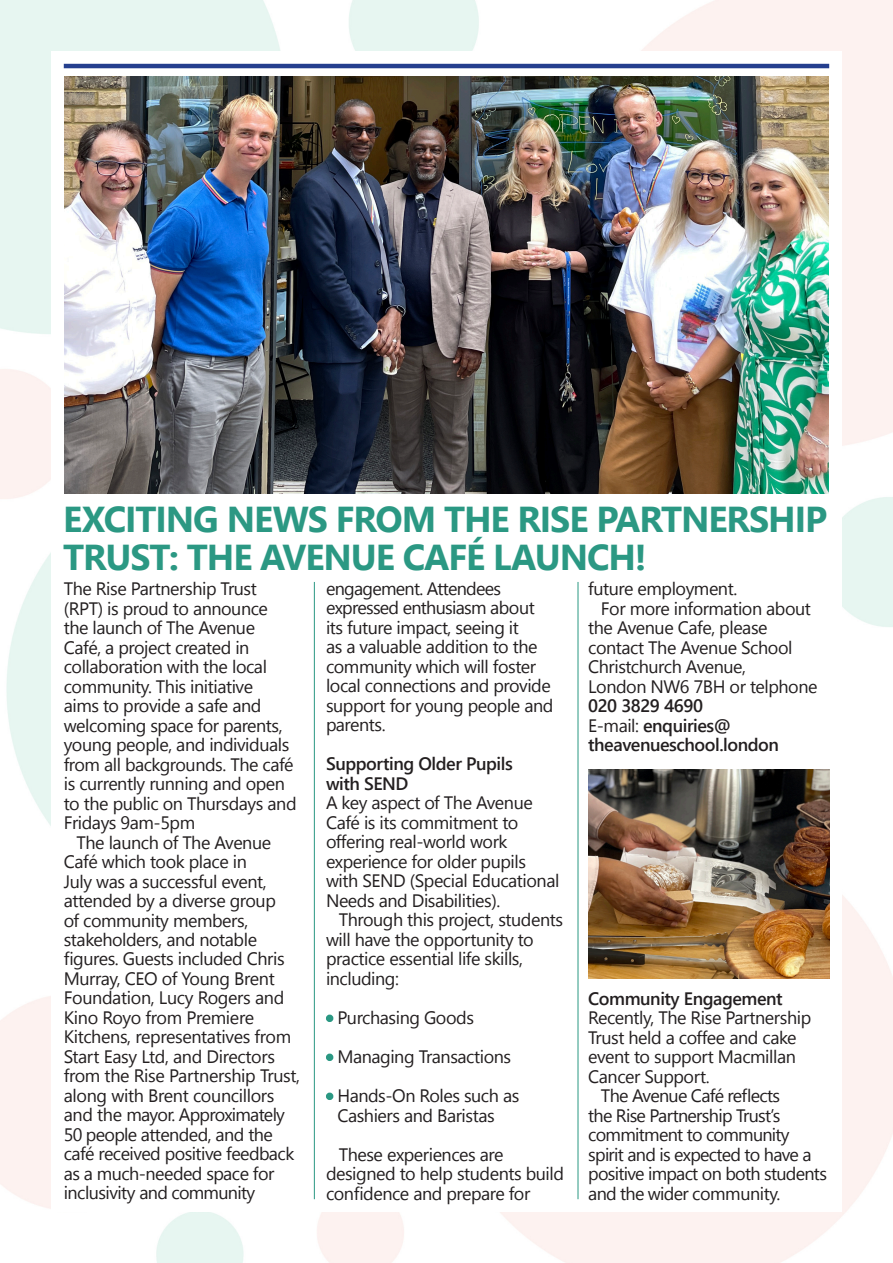
<style>
.page{position:relative;width:893px;height:1263px;background:#fff}
.page>*{position:absolute;margin:0;border:0;box-sizing:border-box;transform-origin:0 0}
.t1{font:700 36px/37.5px "Segoe UI";letter-spacing:-.03em;color:#2b9883}
.Body_text{font:18px/19.5px "Segoe UI";letter-spacing:-.025em;color:#231f20}
.Body_copy_first_para{font:18px/19.5px "Segoe UI";letter-spacing:-.025em;color:#231f20}
.Body_copy_first_para-2{font:600 18px/19.5px "Segoe UI";letter-spacing:-.025em;color:#231f20}
.Body_text-2{font:600 18px/19.5px "Segoe UI";letter-spacing:-.025em;color:#231f20}
.s1{font-weight:600}
.s2{font-weight:400}
.s3{color:#2b9883}
</style>
<div class="page">
<img style="left:65px;top:77px;width:763px;height:416px">
<hr style="left:64px;top:64px;width:765px;height:4px;background:#253f8e">
<hr style="left:314px;top:582px;width:1px;height:617px;background:#2b9883">
<hr style="left:578px;top:582px;width:1px;height:617px;background:#2b9883">
<img style="left:588px;top:770px;width:241px;height:208px">
<p class="t1" style="left:63px;top:500px;width:765px">EXCITING NEWS FROM THE RISE PARTNERSHIP<br>TRUST: THE AVENUE CAFÉ LAUNCH!</p>
<p class="Body_copy_first_para" style="left:64px;top:578px;width:234px">The Rise Partnership Trust (RPT) is proud to announce the launch of The Avenue<br>Café, a project created in collaboration with the local community. This initiative<br>aims to provide a safe and welcoming space for parents, young people, and individuals from all backgrounds. The café is currently running and open to the public on Thursdays and<br>Fridays 9am-5pm</p>
<p class="Body_text" style="left:64px;top:831px;width:238px;text-indent:13px">The launch of The Avenue<br>Café which took place in<br>July was a successful event, attended by a diverse group<br>of community members, stakeholders, and notable figures. Guests included Chris<br>Murray, CEO of Young Brent<br>Foundation, Lucy Rogers and<br>Kino Royo from Premiere<br>Kitchens, representatives from<br>Start Easy Ltd, and Directors from the Rise Partnership Trust, along with Brent councillors and the mayor. Approximately<br>50 people attended, and the café received positive feedback as a much-needed space for inclusivity and community</p>
<p class="Body_text" style="left:588px;top:578px;width:151px">future employment.</p>
<p class="Body_text" style="left:588px;top:598px;width:231px;text-indent:13px">For more information about the Avenue Cafe, please contact The Avenue School<br>Christchurch Avenue,<br>London NW6 7BH or telphone<br><span class="s1">020 3829 4690</span></p>
<p class="Body_text-2" style="left:588px;top:715px;width:192px"><span class="s2">E-mail:</span> enquiries@ theavenueschool.london</p>
<p class="Body_text" style="left:326px;top:578px;width:229px">engagement. Attendees expressed enthusiasm about its future impact, seeing it<br>as a valuable addition to the community which will foster local connections and provide support for young people and parents.</p>
<p class="Body_copy_first_para-2" style="left:326px;top:754px;width:188px">Supporting Older Pupils with SEND</p>
<p class="Body_copy_first_para" style="left:326px;top:792px;width:235px">A key aspect of The Avenue<br>Café is its commitment to offering real-world work experience for older pupils with SEND (Special Educational<br>Needs and Disabilities).</p>
<p class="Body_text" style="left:326px;top:909px;width:239px;text-indent:13px">Through this project, students will have the opportunity to practice essential life skills, including:</p>
<p class="Body_text" style="left:326px;top:1007px;width:149px"><span class="s3">•</span> Purchasing Goods</p>
<p class="Body_text" style="left:326px;top:1046px;width:187px"><span class="s3">•</span> Managing Transactions</p>
<p class="Body_text" style="left:337px;top:1085px;width:183px;text-indent:-11px"><span class="s3">•</span> Hands-On Roles such as<br>Cashiers and Baristas</p>
<p class="Body_text" style="left:326px;top:1144px;width:240px;text-indent:13px">These experiences are designed to help students build confidence and prepare for</p>
<p class="Body_copy_first_para-2" style="left:588px;top:988px;width:196px">Community Engagement</p>
<p class="Body_copy_first_para" style="left:588px;top:1007px;width:225px">Recently, The Rise Partnership<br>Trust held a coffee and cake event to support Macmillan<br>Cancer Support.</p>
<p class="Body_text" style="left:588px;top:1085px;width:240px;text-indent:13px">The Avenue Café reflects<br>the Rise Partnership Trust’s commitment to community spirit and is expected to have a positive impact on both students and the wider community.</p>
</div>
